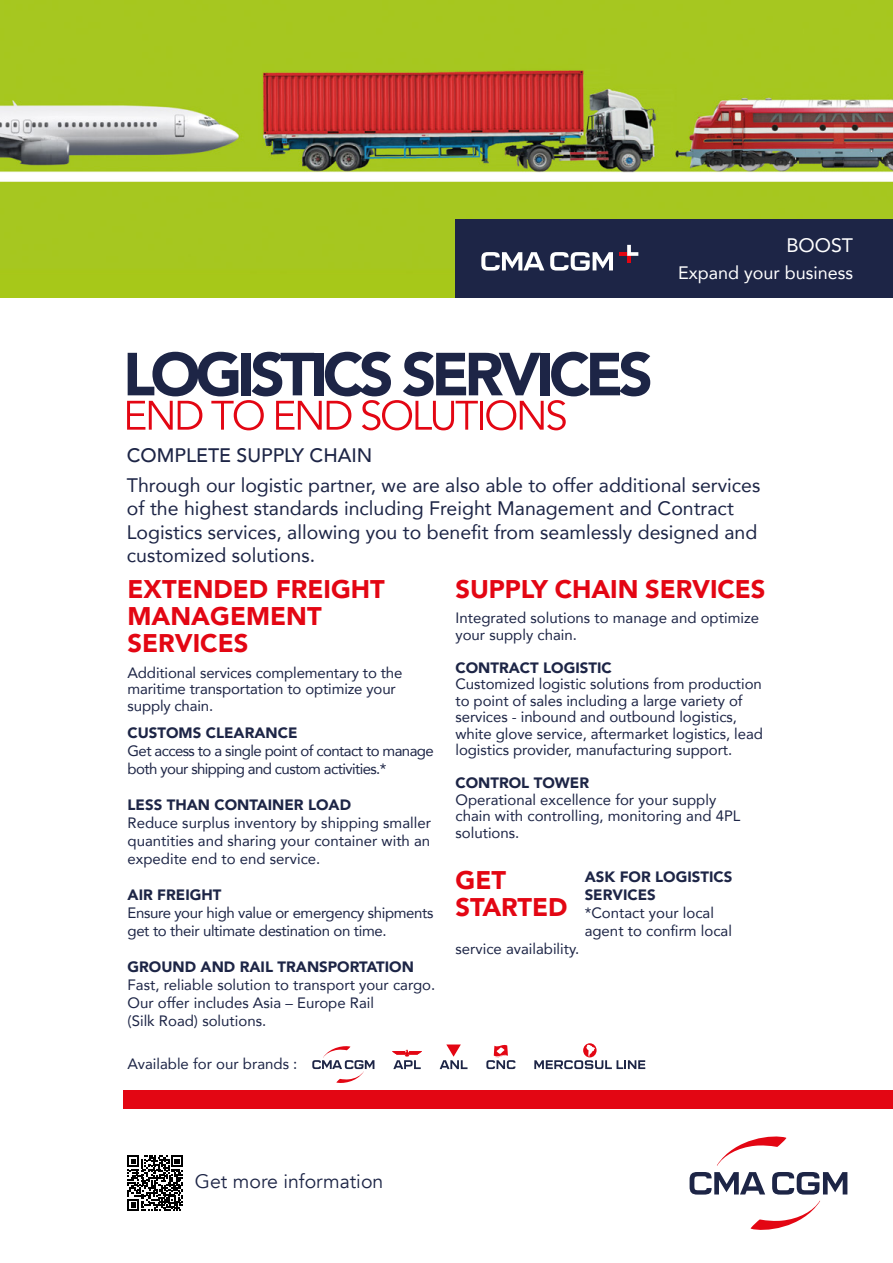
<style>
.page{position:relative;width:893px;height:1263px;background:#fff}
.page>*{position:absolute;margin:0;border:0;box-sizing:border-box;transform-origin:0 0}
.t1{font:900 25.5px/27px "Avenir";color:#e30613}
.t2{font:19.5px/23.4px "Avenir";color:#1d2546}
.t3{font:500 19.5px "Avenir";color:#1d2546}
.t4{font:19.5px "Avenir";color:#1d2546}
.t5{font:19.5px "Avenir";color:#fff}
.t6{font:18px "Avenir";color:#fff}
.t7{font:15px/16.5px "Avenir";letter-spacing:-.005em;color:#1d2546}
.t8{font:900 15px/18px "Avenir";color:#1d2546}
.t9{font:15px/18px "Avenir";letter-spacing:-.04em;color:#1d2546}
.t10{font:15px/18px "Avenir";letter-spacing:-.025em;color:#1d2546}
</style>
<div class="page">
<img style="left:0;top:0;width:893px;height:298px">
<div style="left:123px;top:1091px;width:770px;height:18px;background:#e30613"></div>
<div style="left:455px;top:219px;width:438px;height:79px;background:#1d2546"></div>
<svg style="left:717px;top:1136px;width:69px;height:30px"></svg>
<svg style="left:690px;top:1172px;width:75px;height:22px"></svg>
<svg style="left:772px;top:1172px;width:75px;height:22px"></svg>
<svg style="left:751px;top:1200px;width:69px;height:30px"></svg>
<svg style="left:481px;top:252px;width:63px;height:19px"></svg>
<svg style="left:550px;top:252px;width:63px;height:19px"></svg>
<svg style="left:620px;top:245px;width:18px;height:18px"></svg>
<svg style="left:127px;top:352px;width:523px;height:78px"></svg>
<svg style="left:312px;top:1046px;width:62px;height:37px"></svg>
<svg style="left:534px;top:1044px;width:111px;height:25px"></svg>
<svg style="left:440px;top:1044px;width:27px;height:25px"></svg>
<svg style="left:486px;top:1044px;width:29px;height:25px"></svg>
<svg style="left:392px;top:1050px;width:30px;height:19px"></svg>
<svg style="left:128px;top:1155px;width:55px;height:56px"></svg>
<h2 class="t5" style="left:786px;top:229px;width:68px">BOOST</h2>
<p class="t6" style="left:678px;top:258px;width:177px">Expand your business</p>
<h2 class="t3" style="left:127px;top:438px;width:247px">COMPLETE SUPPLY CHAIN</h2>
<p class="t2" style="left:127px;top:473px;width:635px">Through our logistic partner, we are also able to offer additional services of the highest standards including Freight Management and Contract Logistics services, allowing you to benefit from seamlessly designed and customized solutions.</p>
<h1 class="t1" style="left:128px;top:575px;width:259px">EXTENDED FREIGHT<br>MANAGEMENT<br>SERVICES</h1>
<p class="t7" style="left:128px;top:664px;width:276px">Additional services complementary to the maritime transportation to optimize your supply chain.</p>
<p class="t8" style="left:128px;top:723px;width:171px">CUSTOMS CLEARANCE</p>
<p class="t9" style="left:128px;top:741px;width:308px">Get access to a single point of contact to manage both your shipping and custom activities.*</p>
<p class="t8" style="left:128px;top:795px;width:225px">LESS THAN CONTAINER LOAD</p>
<p class="t7" style="left:128px;top:813px;width:305px;line-height:18px;text-align:justify">Reduce surplus inventory by shipping smaller quantities and sharing your container with an expedite end to end service.</p>
<p class="t8" style="left:128px;top:885px;width:95px">AIR FREIGHT</p>
<p class="t10" style="left:128px;top:903px;width:307px">Ensure your high value or emergency shipments get to their ultimate destination on time.</p>
<p class="t8" style="left:128px;top:957px;width:288px">GROUND AND RAIL TRANSPORTATION</p>
<p class="t7" style="left:128px;top:975px;width:309px;line-height:18px">Fast, reliable solution to transport your cargo.<br>Our offer includes Asia – Europe Rail<br>(Silk Road) solutions.</p>
<p class="t7" style="left:128px;top:1055px;width:171px">Available for our brands :</p>
<h1 class="t1" style="left:455px;top:575px;width:311px">SUPPLY CHAIN SERVICES</h1>
<p class="t7" style="left:455px;top:609px;width:305px">Integrated solutions to manage and optimize your supply chain.</p>
<p class="t8" style="left:455px;top:658px;width:158px">CONTRACT LOGISTIC</p>
<p class="t7" style="left:455px;top:675px;width:309px">Customized logistic solutions from production to point of sales including a large variety of services - inbound and outbound logistics, white glove service, aftermarket logistics, lead logistics provider, manufacturing support.</p>
<p class="t8" style="left:455px;top:773px;width:135px">CONTROL TOWER</p>
<p class="t7" style="left:455px;top:791px;width:286px">Operational excellence for your supply chain with controlling, monitoring and 4PL solutions.</p>
<h1 class="t1" style="left:455px;top:866px;width:113px">GET<br>STARTED</h1>
<p class="t8" style="left:585px;top:867px;width:149px">ASK FOR LOGISTICS<br>SERVICES</p>
<p class="t7" style="left:585px;top:903px;width:149px;line-height:18px">*Contact your local agent to confirm local</p>
<p class="t7" style="left:455px;top:940px;width:125px">service availability.</p>
<h2 class="t4" style="left:195px;top:1170px;width:190px">Get more information</h2>
</div>
